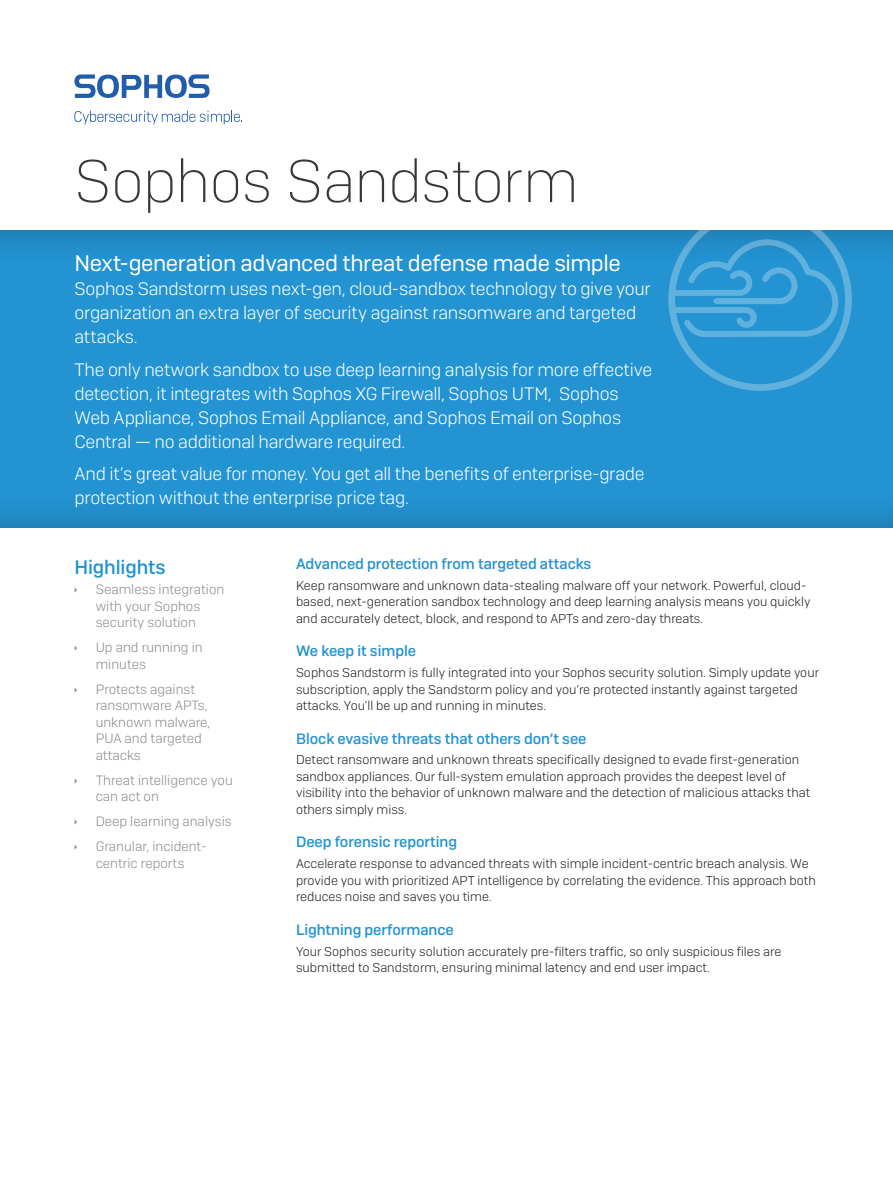
<style>
.page{position:relative;width:893px;height:1191px;background:#fff}
.page>*{position:absolute;margin:0;border:0;box-sizing:border-box;transform-origin:0 0}
.Title{font:200 60px "Sophos Sans";letter-spacing:-.015em;color:#383839}
.Title-2{font:22.5px "Sophos Sans";letter-spacing:-.02em;color:#fff}
.Subhead{font:500 19.5px "Sophos Sans";letter-spacing:-.005em;color:#2393d1}
.Title-3{font:300 18px/24px "Sophos Sans";letter-spacing:-.02em;color:#fff}
.Subhead-2{font:500 15px "Sophos Sans";letter-spacing:-.005em;color:#2393d1}
.t1{font:300 13.5px/16.5px "Sophos Sans";color:#8a8c8f}
.Back_Cover_Body_Copy{font:300 12.75px/16.5px "Sophos Sans";color:#231f20}
</style>
<div class="page">
<div style="left:0;top:228px;width:893px;height:300px;background:#231f20;opacity:.3"></div>
<svg style="left:668px;top:228px;width:184px;height:163px;background:#349ad2"></svg>
<svg style="left:74px;top:74px;width:136px;height:24px"></svg>
<svg style="left:74px;top:111px;width:168px;height:13px"></svg>
<p class="Title" style="left:74px;top:146px;width:506px">Sophos Sandstorm</p>
<p class="Title-2" style="left:74px;top:250px;width:548px">Next-generation advanced threat defense made simple</p>
<p class="Title-3" style="left:74px;top:277px;width:578px">Sophos Sandstorm uses next-gen, cloud-sandbox technology to give your organization an extra layer of security against ransomware and targeted attacks.</p>
<p class="Title-3" style="left:74px;top:357px;width:579px">The only network sandbox to use deep learning analysis for more effective detection, it integrates with Sophos XG Firewall, Sophos UTM, Sophos Web Appliance, Sophos Email Appliance, and Sophos Email on Sophos Central — no additional hardware required.</p>
<p class="Title-3" style="left:74px;top:462px;width:572px">And it’s great value for money. You get all the benefits of enterprise-grade protection without the enterprise price tag.</p>
<p class="Subhead" style="left:74px;top:555px;width:93px">Highlights</p>
<p class="t1" style="left:96px;top:581px;width:130px">Seamless integration with your Sophos security solution</p>
<p class="t1" style="left:96px;top:639px;width:108px">Up and running in minutes</p>
<p class="t1" style="left:96px;top:680px;width:116px">Protects against ransomware APTs, unknown malware,<br>PUA and targeted attacks</p>
<p class="t1" style="left:96px;top:771px;width:139px">Threat intelligence you can act on</p>
<p class="t1" style="left:96px;top:813px;width:138px">Deep learning analysis</p>
<p class="t1" style="left:96px;top:838px;width:113px">Granular, incident&shy;centric reports</p>
<p class="Subhead-2" style="left:296px;top:555px;width:297px">Advanced protection from targeted attacks</p>
<p class="Back_Cover_Body_Copy" style="left:296px;top:577px;width:516px">Keep ransomware and unknown data-stealing malware off your network. Powerful, cloud&shy;based, next-generation sandbox technology and deep learning analysis means you quickly and accurately detect, block, and respond to APTs and zero-day threats.</p>
<p class="Subhead-2" style="left:296px;top:642px;width:122px">We keep it simple</p>
<p class="Back_Cover_Body_Copy" style="left:296px;top:664px;width:525px">Sophos Sandstorm is fully integrated into your Sophos security solution. Simply update your subscription, apply the Sandstorm policy and you’re protected instantly against targeted attacks. You'll be up and running in minutes.</p>
<p class="Subhead-2" style="left:296px;top:729px;width:292px">Block evasive threats that others don’t see</p>
<p class="Back_Cover_Body_Copy" style="left:296px;top:751px;width:516px">Detect ransomware and unknown threats specifically designed to evade first-generation sandbox appliances. Our full-system emulation approach provides the deepest level of visibility into the behavior of unknown malware and the detection of malicious attacks that others simply miss.</p>
<p class="Subhead-2" style="left:296px;top:833px;width:163px">Deep forensic reporting</p>
<p class="Back_Cover_Body_Copy" style="left:296px;top:855px;width:521px">Accelerate response to advanced threats with simple incident-centric breach analysis. We provide you with prioritized APT intelligence by correlating the evidence. This approach both reduces noise and saves you time.</p>
<p class="Subhead-2" style="left:296px;top:920px;width:159px">Lightning performance</p>
<p class="Back_Cover_Body_Copy" style="left:296px;top:942px;width:487px">Your Sophos security solution accurately pre-filters traffic, so only suspicious files are submitted to Sandstorm, ensuring minimal latency and end user impact.</p>
</div>
